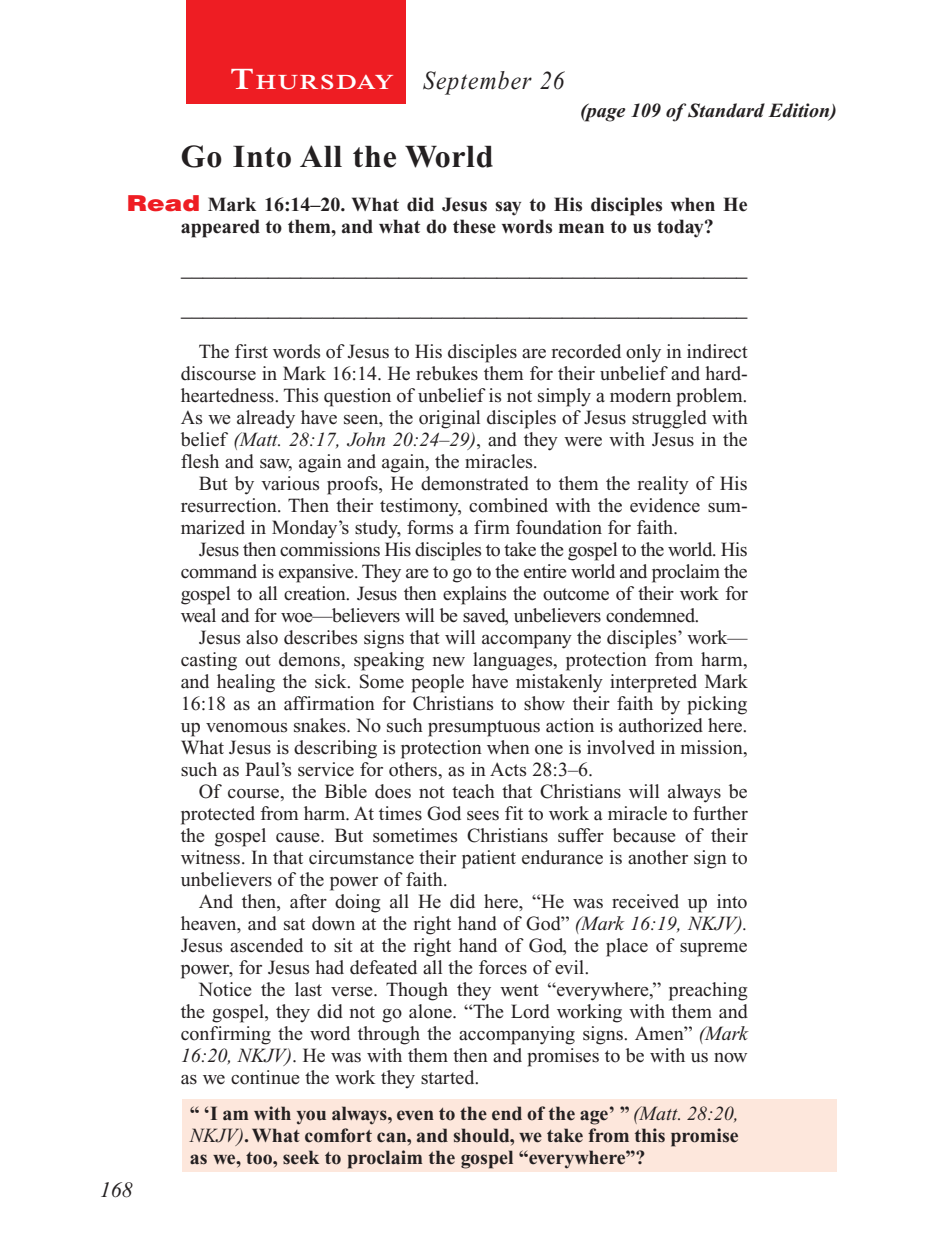
<style>
.page{position:relative;width:936px;height:1260px;background:#fff}
.page>*{position:absolute;margin:0;border:0;box-sizing:border-box;transform-origin:0 0}
.Head{font:700 32px "Times New Roman PS Std";letter-spacing:.025em;color:#231f20}
.Lesson_Dates{font:italic 26px "Times New Roman PS Std";letter-spacing:.05em;color:#231f20;scale:.9 1}
.Blank_Lines{font:22px "Times New Roman PS Std";color:#231f20}
.t1{font:italic 22px "Times New Roman PS Std";color:#231f20}
.Daily_Header{font:600 21px "Times NRMT Std";letter-spacing:.07em;color:#fff;scale:1.1 1}
.Body{font:20px/22px "Times New Roman PS Std";color:#231f20;text-align:justify}
.x-screened_box-text{font:700 20px/22px "Times New Roman PS Std";color:#231f20;text-align:justify}
.Question_NO_SB{font:700 20px/22px "Times New Roman PS Std";color:#231f20}
.Page_from_SE{font:italic 700 20px "Times New Roman PS Std";color:#231f20}
.s1{font-size:30px}
.s2{font-family:"Helvetica LT Std";font-weight:900;font-size:22px;color:#ee1d23}
.s3{font-style:italic}
.s4{font-weight:400;font-style:italic}
</style>
<div class="page">
<div style="left:186px;top:0;width:220px;height:103px;background:#ee1d23"></div>
<div style="left:183px;top:1099px;width:654px;height:73px;background:#fde7dc"></div>
<p class="Daily_Header" style="left:231px;top:70px;width:150px"><span class="s1">T</span>HURSDAY</p>
<p class="Lesson_Dates" style="left:423px;top:66px;width:159px">September 26</p>
<p class="Page_from_SE" style="left:580px;top:100px;width:258px">(page 109 of Standard Edition)</p>
<p class="Head" style="left:181px;top:138px;width:314px">Go Into All the World</p>
<p class="Question_NO_SB" style="left:181px;top:193px;width:569px;text-indent:-54px"><span class="s2">Read</span> Mark 16:14–20. What did Jesus say to His disciples when He appeared to them, and what do these words mean to us today?</p>
<p class="t1" style="left:100px;top:1178px;width:34px">168</p>
<p class="Blank_Lines" style="left:181px;top:256px;width:568px">____________________________________________________</p>
<p class="Blank_Lines" style="left:181px;top:296px;width:568px">____________________________________________________</p>
<p class="Body" style="left:181px;top:340px;width:569px;text-indent:18px">The first words of Jesus to His disciples are recorded only in indirect discourse in Mark 16:14. He rebukes them for their unbelief and hard&shy;heartedness. This question of unbelief is not simply a modern problem.<br>As we already have seen, the original disciples of Jesus struggled with belief <span class="s3">(Matt. 28:17, John 20:24–29)</span>, and they were with Jesus in the flesh and saw, again and again, the miracles.</p>
<p class="Body" style="left:181px;top:472px;width:569px;text-indent:18px">But by various proofs, He demonstrated to them the reality of His resurrection. Then their testimony, combined with the evidence sum&shy;marized in Monday’s study, forms a firm foundation for faith.</p>
<p class="Body" style="left:181px;top:538px;width:569px;text-indent:18px">Jesus then commissions His disciples to take the gospel to the world. His command is expansive. They are to go to the entire world and proclaim the gospel to all creation. Jesus then explains the outcome of their work for weal and for woe—believers will be saved, unbelievers condemned.</p>
<p class="Body" style="left:181px;top:626px;width:569px;text-indent:18px">Jesus also describes signs that will accompany the disciples’ work— casting out demons, speaking new languages, protection from harm, and healing the sick. Some people have mistakenly interpreted Mark 16:18 as an affirmation for Christians to show their faith by picking up venomous snakes. No such presumptuous action is authorized here.<br>What Jesus is describing is protection when one is involved in mission, such as Paul’s service for others, as in Acts 28:3–6.</p>
<p class="Body" style="left:181px;top:780px;width:569px;text-indent:18px">Of course, the Bible does not teach that Christians will always be protected from harm. At times God sees fit to work a miracle to further the gospel cause. But sometimes Christians suffer because of their witness. In that circumstance their patient endurance is another sign to unbelievers of the power of faith.</p>
<p class="Body" style="left:181px;top:890px;width:569px;text-indent:18px">And then, after doing all He did here, “He was received up into heaven, and sat down at the right hand of God” <span class="s3">(Mark 16:19, NKJV).<br></span>Jesus ascended to sit at the right hand of God, the place of supreme power, for Jesus had defeated all the forces of evil.</p>
<p class="Body" style="left:181px;top:978px;width:569px;text-indent:18px">Notice the last verse. Though they went “everywhere,” preaching the gospel, they did not go alone. “The Lord working with them and confirming the word through the accompanying signs. Amen” <span class="s3">(Mark 16:20, NKJV)</span>. He was with them then and promises to be with us now as we continue the work they started.</p>
<p class="x-screened_box-text" style="left:190px;top:1102px;width:551px">“ ‘I am with you always, even to the end of the age’ ” <span class="s4">(Matt. 28:20, NKJV)</span>. What comfort can, and should, we take from this promise as we, too, seek to proclaim the gospel “everywhere”?</p>
</div>
